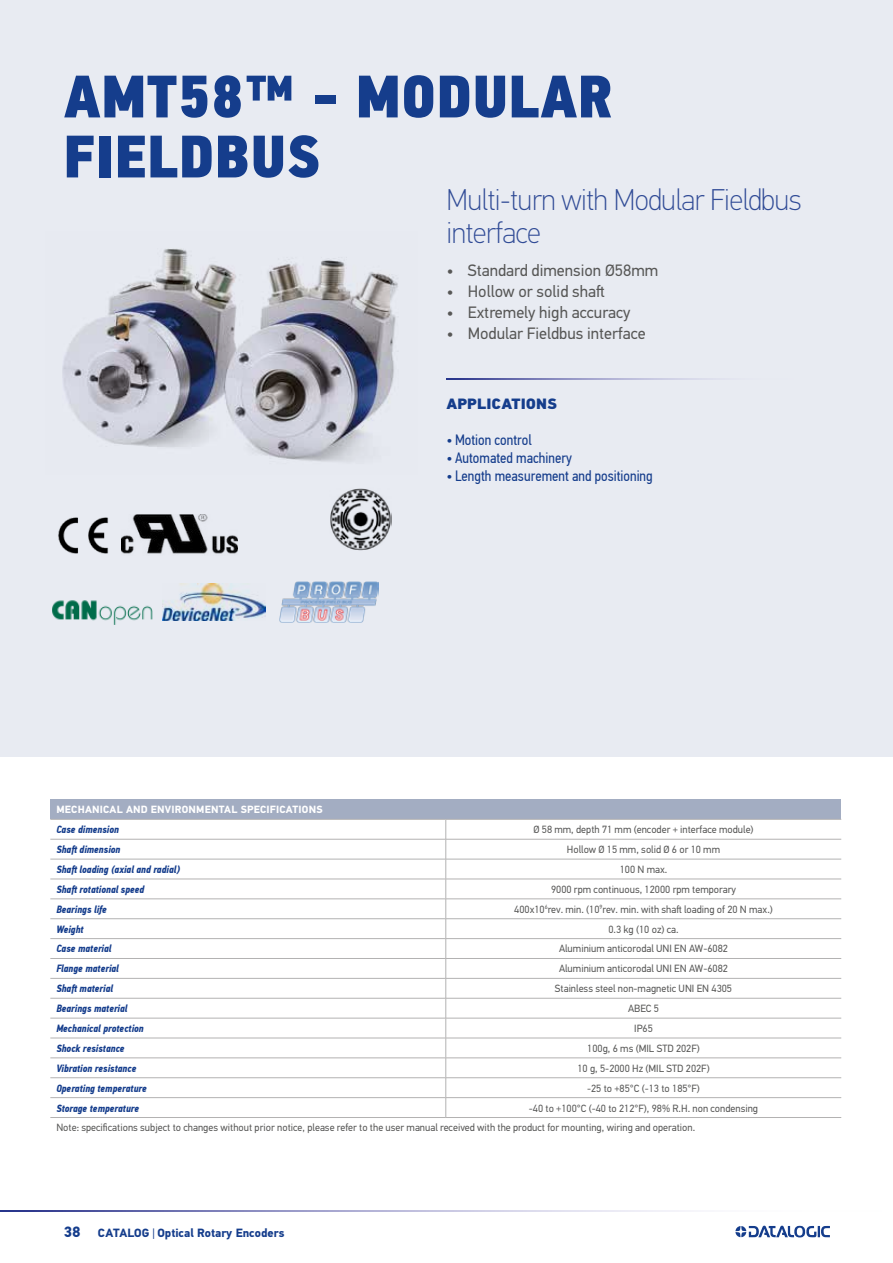
<style>
.page{position:relative;width:893px;height:1263px;background:#fff}
.page>*{position:absolute;margin:0;border:0;box-sizing:border-box;transform-origin:0 0}
.t1{font:60px/60px "PF Din Text Cond Pro X Black";letter-spacing:.01em;color:#153d8c}
.t2{font:100 30px/33px "PF Din Text Pro";letter-spacing:-.015em;color:#304b96;scale:.96 1}
.t3{font:16.5px "PF Din Text Pro";color:#575756}
.t4{font:15px "PF Din Text Cond Pro";color:#153d8c}
.t5{font:900 15px "PF Din Text Pro";color:#153d8c}
.t6{font:700 12px "PF Din Text Pro";color:#153d8c}
.t7{font:10.5px/20px "PF Din Text Pro";color:#575756}
.t8{font:italic 700 10.5px "PF Din Text Cond Pro";color:#153d8c}
.t9{font:700 10.5px "PF Din Text Pro";letter-spacing:.02em;color:#fff}
.s1{font-size:15px}
.s2{font-weight:400}
</style>
<div class="page">
<svg style="left:0;top:1211px;width:685px;height:1px"></svg>
<svg style="left:735px;top:1225px;width:95px;height:12px"></svg>
<div style="left:0;top:0;width:893px;height:757px;background:#e8ebf2"></div>
<div style="left:50px;top:799px;width:791px;height:20px;background:#a3adc2"></div>
<svg style="left:50px;top:820px;width:791px;height:19px"></svg>
<svg style="left:50px;top:840px;width:791px;height:277px"></svg>
<hr style="left:50px;top:819px;width:396px;height:1px;background:#b3b2b2">
<hr style="left:446px;top:819px;width:395px;height:1px;background:#b3b2b2">
<hr style="left:50px;top:839px;width:396px;height:1px;background:#b3b2b2">
<hr style="left:446px;top:839px;width:395px;height:1px;background:#b3b2b2">
<hr style="left:50px;top:859px;width:396px;height:1px;background:#b3b2b2">
<hr style="left:446px;top:859px;width:395px;height:1px;background:#b3b2b2">
<hr style="left:50px;top:879px;width:396px;height:1px;background:#b3b2b2">
<hr style="left:446px;top:879px;width:395px;height:1px;background:#b3b2b2">
<hr style="left:50px;top:898px;width:396px;height:1px;background:#b3b2b2">
<hr style="left:446px;top:898px;width:395px;height:1px;background:#b3b2b2">
<hr style="left:50px;top:918px;width:396px;height:1px;background:#b3b2b2">
<hr style="left:446px;top:918px;width:395px;height:1px;background:#b3b2b2">
<hr style="left:50px;top:938px;width:396px;height:1px;background:#b3b2b2">
<hr style="left:446px;top:938px;width:395px;height:1px;background:#b3b2b2">
<hr style="left:50px;top:958px;width:396px;height:1px;background:#b3b2b2">
<hr style="left:446px;top:958px;width:395px;height:1px;background:#b3b2b2">
<hr style="left:50px;top:978px;width:396px;height:1px;background:#b3b2b2">
<hr style="left:446px;top:978px;width:395px;height:1px;background:#b3b2b2">
<hr style="left:50px;top:998px;width:396px;height:1px;background:#b3b2b2">
<hr style="left:446px;top:998px;width:395px;height:1px;background:#b3b2b2">
<hr style="left:50px;top:1018px;width:396px;height:1px;background:#b3b2b2">
<hr style="left:446px;top:1018px;width:395px;height:1px;background:#b3b2b2">
<hr style="left:50px;top:1038px;width:396px;height:1px;background:#b3b2b2">
<hr style="left:446px;top:1038px;width:395px;height:1px;background:#b3b2b2">
<hr style="left:50px;top:1057px;width:396px;height:1px;background:#b3b2b2">
<hr style="left:446px;top:1057px;width:395px;height:1px;background:#b3b2b2">
<hr style="left:50px;top:1077px;width:396px;height:1px;background:#b3b2b2">
<hr style="left:446px;top:1077px;width:395px;height:1px;background:#b3b2b2">
<hr style="left:50px;top:1097px;width:396px;height:1px;background:#b3b2b2">
<hr style="left:446px;top:1097px;width:395px;height:1px;background:#b3b2b2">
<svg style="left:446px;top:820px;width:1px;height:297px"></svg>
<hr style="left:50px;top:1117px;width:396px;height:1px;background:#b3b2b2">
<hr style="left:446px;top:1117px;width:395px;height:1px;background:#b3b2b2">
<img style="left:62px;top:248px;width:336px;height:214px">
<img style="left:52px;top:600px;width:101px;height:24px">
<img style="left:163px;top:583px;width:102px;height:37px">
<img style="left:330px;top:488px;width:62px;height:62px">
<img style="left:279px;top:582px;width:100px;height:40px">
<img style="left:58px;top:517px;width:51px;height:37px">
<img style="left:122px;top:514px;width:115px;height:40px">
<svg style="left:446px;top:378px;width:267px;height:2px"></svg>
<h1 class="t1" style="left:64px;top:68px;width:551px">AMT58™ - MODULAR<br>FIELDBUS</h1>
<h2 class="t2" style="left:446px;top:183px;width:372px">Multi-turn with Modular Fieldbus interface</h2>
<h3 class="t3" style="left:447px;top:261px;width:213px">• Standard dimension Ø58mm</h3>
<h3 class="t3" style="left:447px;top:282px;width:159px">• Hollow or solid shaft</h3>
<h3 class="t3" style="left:447px;top:303px;width:185px">• Extremely high accuracy</h3>
<h3 class="t3" style="left:447px;top:324px;width:201px">• Modular Fieldbus interface</h3>
<h3 class="t5" style="left:446px;top:395px;width:112px">APPLICATIONS</h3>
<h3 class="t4" style="left:446px;top:431px;width:87px">• Motion control</h3>
<h3 class="t4" style="left:446px;top:449px;width:127px">• Automated machinery</h3>
<h3 class="t4" style="left:446px;top:467px;width:208px">• Length measurement and positioning</h3>
<p class="t9" style="left:56px;top:803px;width:268px">MECHANICAL AND ENVIRONMENTAL SPECIFICATIONS</p>
<p class="t8" style="left:56px;top:823px;width:64px">Case dimension</p>
<p class="t7" style="left:533px;top:820px;width:222px">Ø 58 mm, depth 71 mm (encoder + interface module)</p>
<p class="t8" style="left:56px;top:843px;width:66px">Shaft dimension</p>
<p class="t7" style="left:567px;top:840px;width:155px">Hollow Ø 15 mm, solid Ø 6 or 10 mm</p>
<p class="t8" style="left:56px;top:863px;width:125px">Shaft loading (axial and radial)</p>
<p class="t7" style="left:620px;top:859px;width:48px">100 N max.</p>
<p class="t8" style="left:56px;top:883px;width:90px">Shaft rotational speed</p>
<p class="t7" style="left:551px;top:879px;width:186px">9000 rpm continuous, 12000 rpm temporary</p>
<p class="t8" style="left:56px;top:903px;width:52px">Bearings life</p>
<p class="t7" style="left:514px;top:899px;width:260px">400x10<sup>6</sup>rev. min. (10<sup>9</sup>rev. min. with shaft loading of 20 N max.)</p>
<p class="t8" style="left:56px;top:922px;width:29px">Weight</p>
<p class="t7" style="left:608px;top:919px;width:70px">0.3 kg (10 oz) ca.</p>
<p class="t8" style="left:56px;top:942px;width:57px">Case material</p>
<p class="t7" style="left:559px;top:939px;width:171px">Aluminium anticorodal UNI EN AW-6082</p>
<p class="t8" style="left:56px;top:962px;width:64px">Flange material</p>
<p class="t7" style="left:559px;top:959px;width:171px">Aluminium anticorodal UNI EN AW-6082</p>
<p class="t8" style="left:56px;top:982px;width:58px">Shaft material</p>
<p class="t7" style="left:555px;top:979px;width:179px">Stainless steel non-magnetic UNI EN 4305</p>
<p class="t8" style="left:56px;top:1002px;width:73px">Bearings material</p>
<p class="t7" style="left:628px;top:999px;width:32px">ABEC 5</p>
<p class="t8" style="left:56px;top:1022px;width:89px">Mechanical protection</p>
<p class="t7" style="left:634px;top:1018px;width:20px">IP65</p>
<p class="t8" style="left:56px;top:1042px;width:70px">Shock resistance</p>
<p class="t7" style="left:587px;top:1038px;width:114px">100g, 6 ms (MIL STD 202F)</p>
<p class="t8" style="left:56px;top:1062px;width:82px">Vibration resistance</p>
<p class="t7" style="left:577px;top:1058px;width:134px">10 g, 5-2000 Hz (MIL STD 202F)</p>
<p class="t8" style="left:56px;top:1081px;width:92px">Operating temperature</p>
<p class="t7" style="left:587px;top:1078px;width:114px">-25 to +85°C (-13 to 185°F)</p>
<p class="t8" style="left:56px;top:1101px;width:85px">Storage temperature</p>
<p class="t7" style="left:56px;top:1098px;width:703px;text-indent:473px">-40 to +100°C (-40 to 212°F), 98% R.H. non condensing<br>Note: specifications subject to changes without prior notice, please refer to the user manual received with the product for mounting, wiring and operation.</p>
<p class="t6" style="left:64px;top:1226px;width:222px"><span class="s1">38</span> CATALOG <span class="s2">|</span> Optical Rotary Encoders</p>
</div>
